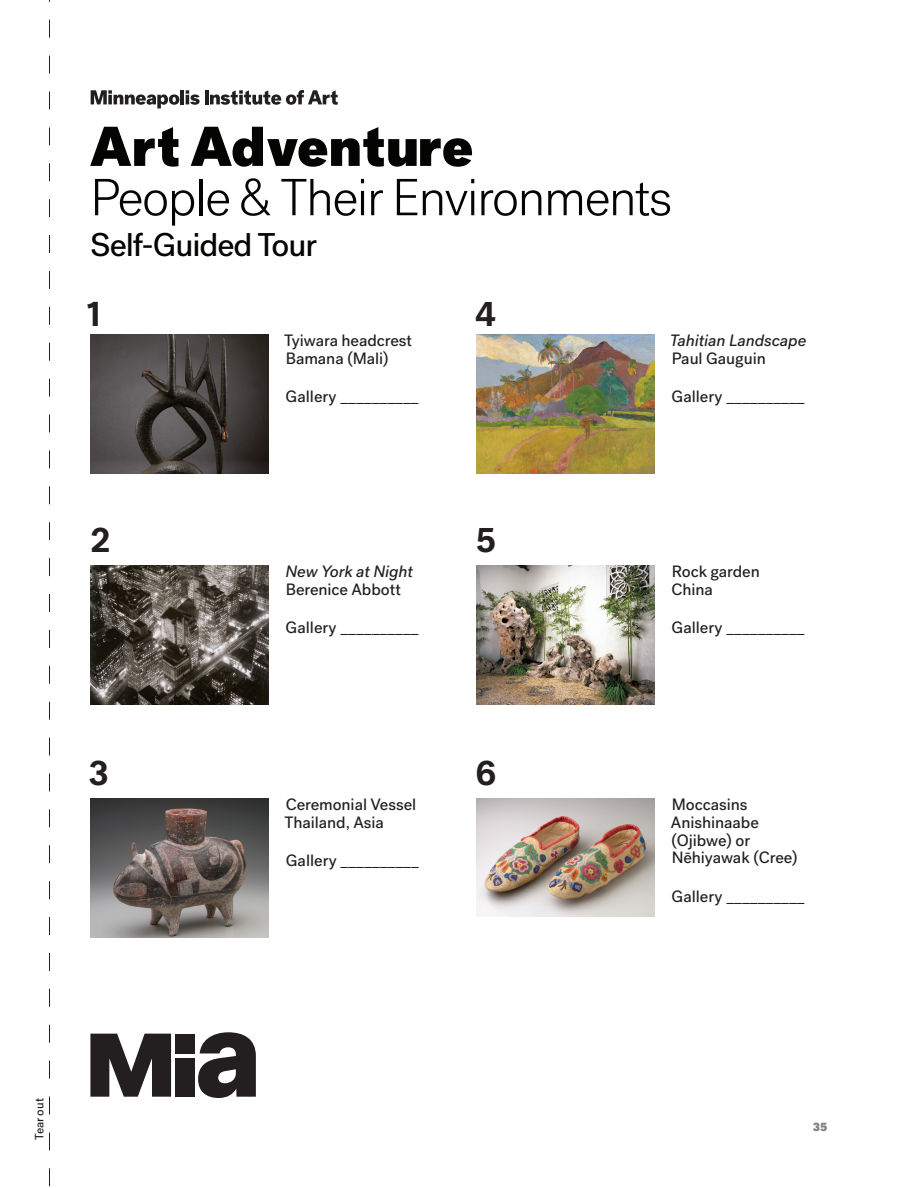
<style>
.page{position:relative;width:918px;height:1188px;background:#fff}
.page>*{position:absolute;margin:0;border:0;box-sizing:border-box;transform-origin:0 0}
.t1{font:900 55.95px "Mia Grotesk";letter-spacing:-.005em;color:#040503}
.t2{font:300 51.9px "Mia Grotesk";letter-spacing:-.035em;color:#040503}
.t3{font:700 34.95px "Mia Grotesk";color:#231f20}
.t4{font:32.7px "Mia Grotesk";letter-spacing:-.035em;color:#040503}
.t5{font:16.35px/17.7px "Mia Grotesk";letter-spacing:-.005em;color:#231f20}
.t6{font:italic 16.35px "Mia Grotesk";letter-spacing:-.005em;color:#231f20}
.t7{font:12px "Mia Grotesk";letter-spacing:-.01em;color:#231f20}
.t8{font:900 12px "Mia Grotesk";color:#808285}
</style>
<div class="page">
<svg style="left:49px;top:0;width:1px;height:1187px"></svg>
<svg style="left:90px;top:1034px;width:81px;height:63px"></svg>
<div style="left:176px;top:1058px;width:19px;height:39px;background:#231f20"></div>
<svg style="left:198px;top:1032px;width:58px;height:66px"></svg>
<div style="left:176px;top:1034px;width:19px;height:20px;background:#231f20"></div>
<svg style="left:91px;top:90px;width:88px;height:18px"></svg>
<hr style="left:181px;top:90px;width:3px;height:14px;background:#231f20">
<svg style="left:186px;top:90px;width:14px;height:15px"></svg>
<hr style="left:205px;top:90px;width:3px;height:14px;background:#231f20">
<svg style="left:210px;top:90px;width:128px;height:15px"></svg>
<img style="left:477px;top:566px;width:178px;height:138px">
<img style="left:91px;top:799px;width:178px;height:138px">
<img style="left:477px;top:335px;width:178px;height:138px">
<img style="left:477px;top:799px;width:177px;height:118px">
<img style="left:91px;top:566px;width:178px;height:138px">
<img style="left:91px;top:335px;width:178px;height:138px">
<h1 class="t1" style="left:90px;top:110px;width:385px">Art Adventure</h1>
<h2 class="t2" style="left:90px;top:168px;width:584px">People &amp; Their Environments</h2>
<h3 class="t4" style="left:90px;top:226px;width:228px">Self-Guided Tour</h3>
<h3 class="t3" style="left:87px;top:292px;width:15px">1</h3>
<h3 class="t3" style="left:475px;top:292px;width:23px">4</h3>
<h3 class="t3" style="left:90px;top:517px;width:21px">2</h3>
<h3 class="t3" style="left:88px;top:750px;width:22px">3</h3>
<p class="t5" style="left:284px;top:332px;width:129px">Tyiwara headcrest<br>Bamana (Mali)</p>
<p class="t5" style="left:286px;top:388px;width:135px">Gallery __________</p>
<p class="t6" style="left:285px;top:562px;width:129px">New York at Night</p>
<p class="t5" style="left:286px;top:581px;width:117px">Berenice Abbott</p>
<p class="t5" style="left:286px;top:619px;width:135px">Gallery __________</p>
<p class="t5" style="left:284px;top:796px;width:133px">Ceremonial Vessel<br>Thailand, Asia</p>
<p class="t5" style="left:286px;top:852px;width:135px">Gallery __________</p>
<h3 class="t3" style="left:476px;top:517px;width:22px">5</h3>
<h3 class="t3" style="left:476px;top:750px;width:23px">6</h3>
<p class="t6" style="left:670px;top:331px;width:138px">Tahitian Landscape</p>
<p class="t5" style="left:672px;top:350px;width:96px">Paul Gauguin</p>
<p class="t5" style="left:671px;top:388px;width:135px">Gallery __________</p>
<p class="t5" style="left:671px;top:563px;width:90px">Rock garden<br>China</p>
<p class="t5" style="left:671px;top:619px;width:135px">Gallery __________</p>
<p class="t5" style="left:671px;top:796px;width:129px">Moccasins<br>Anishinaabe (Ojibwe) or<br>Nēhiyawak (Cree)</p>
<p class="t5" style="left:671px;top:887px;width:135px">Gallery __________</p>
<p class="t7" style="left:32px;top:1140px;width:43px;rotate:-90deg">Tear out</p>
<p class="t8" style="left:813px;top:1119px;width:16px">35</p>
</div>
